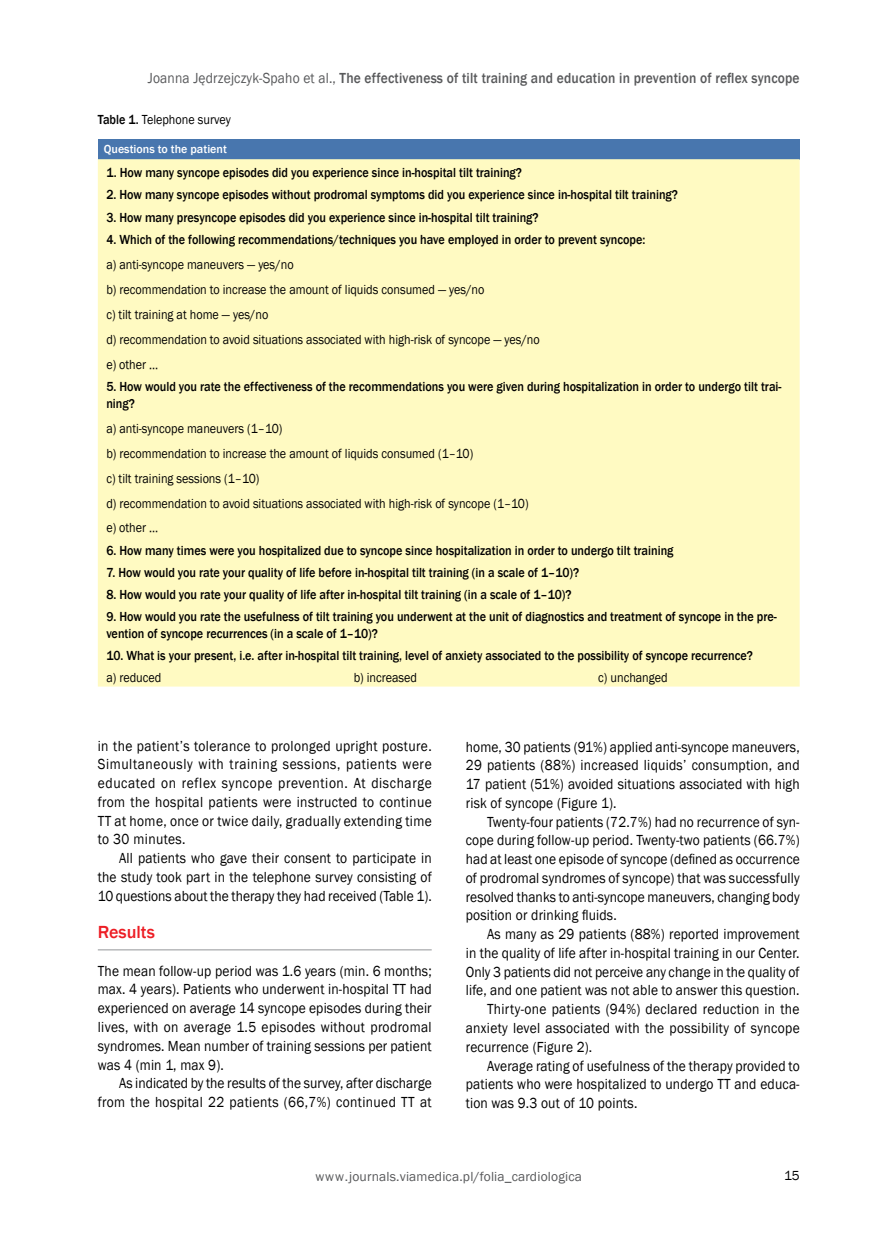
<style>
.page{position:relative;width:872px;height:1234px;background:#fff}
.page>*{position:absolute;margin:0;border:0;box-sizing:border-box;transform-origin:0 0}
.t1{font:500 18px "Franklin Gothic";color:#ed1d24}
.t2{font:15px/18.8px "Franklin Gothic";letter-spacing:.01em;color:#000;text-align:justify;scale:.9 1}
.t3{font:500 15px "Franklin Gothic";letter-spacing:.01em;color:#58595b;scale:.9 1}
.t4{font:500 13.5px/16.5px "Franklin Gothic";color:#000;scale:.9 1}
.t5{font:13.5px/25px "Franklin Gothic";color:#000;scale:.9 1}
.t6{font:13.5px "Franklin Gothic";letter-spacing:.01em;color:#58595b}
.t7{font:13.5px "Franklin Gothic";color:#000}
.t8{font:500 12px "Franklin Gothic";color:#fff}
.s1{font-weight:400}
.s2{font-weight:500}
</style>
<div class="page">
<hr style="left:98px;top:949px;width:334px;height:1px;background:#939598">
<div style="left:98px;top:139px;width:701px;height:20px;background:#4876ae"></div>
<div style="left:98px;top:159px;width:701px;height:527px;background:#fffac2"></div>
<p class="t3" style="left:148px;top:69px;width:726px"><span class="s1">Joanna Jędrzejczyk-Spaho et al.,</span> The effectiveness of tilt training and education in prevention of reflex syncope</p>
<p class="t5" style="left:98px;top:108px;width:149px"><span class="s2">Table 1.</span> Telephone survey</p>
<p class="t8" style="left:104px;top:142px;width:125px">Questions to the patient</p>
<p class="t4" style="left:106px;top:164px;width:463px">1. How many syncope episodes did you experience since in-hospital tilt training?</p>
<p class="t4" style="left:106px;top:187px;width:636px">2. How many syncope episodes without prodromal symptoms did you experience since in-hospital tilt training?</p>
<p class="t4" style="left:106px;top:209px;width:482px">3. How many presyncope episodes did you experience since in-hospital tilt training?</p>
<p class="t4" style="left:106px;top:231px;width:600px">4. Which of the following recommendations/techniques you have employed in order to prevent syncope:</p>
<p class="t5" style="left:106px;top:252px;width:483px">a) anti-syncope maneuvers — yes/no<br>b) recommendation to increase the amount of liquids consumed — yes/no<br>c) tilt training at home — yes/no<br>d) recommendation to avoid situations associated with high-risk of syncope — yes/no e) other …</p>
<p class="t4" style="left:106px;top:378px;width:751px">5. How would you rate the effectiveness of the recommendations you were given during hospitalization in order to undergo tilt trai&shy;ning?</p>
<p class="t5" style="left:106px;top:416px;width:471px">a) anti-syncope maneuvers (1–10)<br>b) recommendation to increase the amount of liquids consumed (1–10)<br>c) tilt training sessions (1–10)<br>d) recommendation to avoid situations associated with high-risk of syncope (1–10) e) other …</p>
<p class="t4" style="left:106px;top:542px;width:632px">6. How many times were you hospitalized due to syncope since hospitalization in order to undergo tilt training</p>
<p class="t4" style="left:106px;top:564px;width:527px">7. How would you rate your quality of life before in-hospital tilt training (in a scale of 1–10)?</p>
<p class="t4" style="left:106px;top:586px;width:518px">8. How would you rate your quality of life after in-hospital tilt training (in a scale of 1–10)?</p>
<p class="t4" style="left:106px;top:608px;width:746px">9. How would you rate the usefulness of tilt training you underwent at the unit of diagnostics and treatment of syncope in the pre&shy;vention of syncope recurrences (in a scale of 1–10)?</p>
<p class="t4" style="left:106px;top:647px;width:720px">10. What is your present, i.e. after in-hospital tilt training, level of anxiety associated to the possibility of syncope recurrence?</p>
<p class="t5" style="left:106px;top:665px;width:63px">a) reduced</p>
<p class="t5" style="left:354px;top:665px;width:72px">b) increased</p>
<p class="t5" style="left:598px;top:665px;width:79px">c) unchanged</p>
<p class="t2" style="left:98px;top:736px;width:372px">in the patient’s tolerance to prolonged upright posture.<br>Simultaneously with training sessions, patients were educated on reflex syncope prevention. At discharge from the hospital patients were instructed to continue TT at home, once or twice daily, gradually extending time to 30 minutes.</p>
<p class="t2" style="left:98px;top:849px;width:372px;text-indent:21px">All patients who gave their consent to participate in the study took part in the telephone survey consisting of 10 questions about the therapy they had received (Table 1).</p>
<p class="t1" style="left:98px;top:920px;width:59px">Results</p>
<p class="t2" style="left:98px;top:961px;width:372px">The mean follow-up period was 1.6 years (min. 6 months; max. 4 years). Patients who underwent in-hospital TT had experienced on average 14 syncope episodes during their lives, with on average 1.5 episodes without prodromal syndromes. Mean number of training sessions per patient was 4 (min 1, max 9).</p>
<p class="t2" style="left:98px;top:1073px;width:372px;text-align:right">As indicated by the results of the survey, after discharge from the hospital 22 patients (66,7%) continued TT at</p>
<p class="t2" style="left:466px;top:737px;width:372px">home, 30 patients (91%) applied anti-syncope maneuvers, 29 patients (88%) increased liquids’ consumption, and 17 patient (51%) avoided situations associated with high risk of syncope (Figure 1).</p>
<p class="t2" style="left:466px;top:812px;width:372px;text-indent:21px">Twenty-four patients (72.7%) had no recurrence of syn&shy;cope during follow-up period. Twenty-two patients (66.7%) had at least one episode of syncope (defined as occurrence of prodromal syndromes of syncope) that was successfully resolved thanks to anti-syncope maneuvers, changing body position or drinking fluids.</p>
<p class="t2" style="left:487px;top:924px;width:349px">As many as 29 patients (88%) reported improvement</p>
<p class="t2" style="left:466px;top:943px;width:372px">in the quality of life after in-hospital training in our Center.</p>
<p class="t2" style="left:466px;top:962px;width:372px">Only 3 patients did not perceive any change in the quality of</p>
<p class="t2" style="left:466px;top:981px;width:372px">life, and one patient was not able to answer this question.</p>
<p class="t2" style="left:487px;top:999px;width:349px">Thirty-one patients (94%) declared reduction in the</p>
<p class="t2" style="left:466px;top:1018px;width:372px">anxiety level associated with the possibility of syncope</p>
<p class="t2" style="left:466px;top:1037px;width:142px">recurrence (Figure 2).</p>
<p class="t2" style="left:487px;top:1056px;width:349px">Average rating of usefulness of the therapy provided to</p>
<p class="t2" style="left:466px;top:1074px;width:372px">patients who were hospitalized to undergo TT and educa-</p>
<p class="t2" style="left:466px;top:1093px;width:192px">tion was 9.3 out of 10 points.</p>
<p class="t6" style="left:315px;top:1168px;width:268px">www.journals.viamedica.pl/folia_cardiologica</p>
<p class="t7" style="left:784px;top:1166px;width:17px">15</p>
</div>
